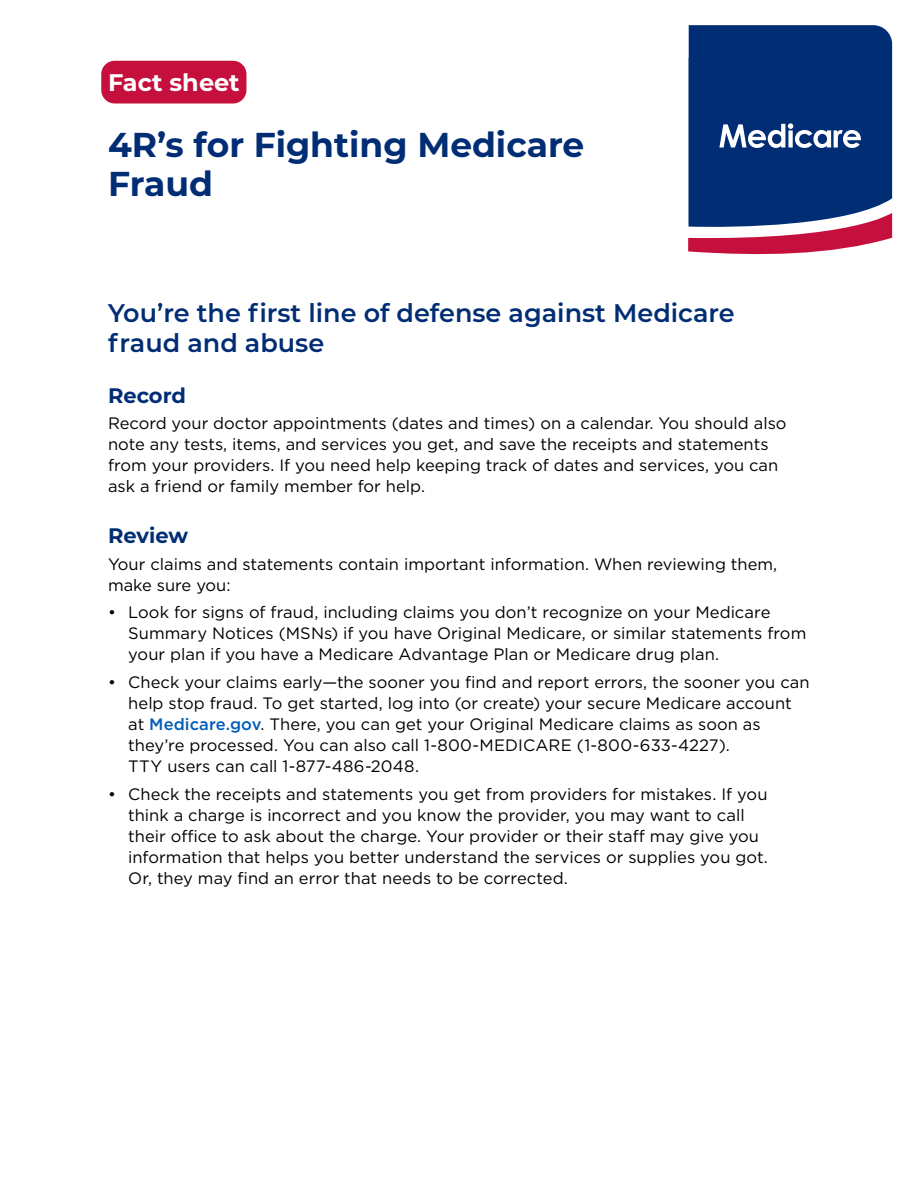
<style>
.page{position:relative;width:918px;height:1188px;background:#fff}
.page>*{position:absolute;margin:0;border:0;box-sizing:border-box;transform-origin:0 0}
.t1{font:700 34.5px/39px "Montserrat";color:#002d74}
.Subhead{font:600 25.5px/30px "Montserrat";color:#002d74}
.fact_sheet{font:700 24px "Montserrat";color:#fff}
.t2{font:700 21px "Montserrat";color:#002d74}
.text_before_bullet{font:16.5px/21px "Gotham";color:#000}
.s1{font-weight:500;color:#005cb9}
</style>
<div class="page">
<div style="left:101px;top:61px;width:145px;height:43px;background:#c50f3c;border-radius:14px"></div>
<svg style="left:688px;top:25px;width:204px;height:230px;background:#2b417e"></svg>
<h1 class="fact_sheet" style="left:108px;top:65px;width:133px">Fact sheet</h1>
<h1 class="t1" style="left:108px;top:123px;width:478px">4R’s for Fighting Medicare<br>Fraud</h1>
<h2 class="Subhead" style="left:108px;top:297px;width:628px">You’re the first line of defense against Medicare fraud and abuse</h2>
<h2 class="t2" style="left:108px;top:380px;width:80px">Record</h2>
<p class="text_before_bullet" style="left:108px;top:413px;width:680px">Record your doctor appointments (dates and times) on a calendar. You should also note any tests, items, and services you get, and save the receipts and statements from your providers. If you need help keeping track of dates and services, you can ask a friend or family member for help.</p>
<h2 class="t2" style="left:108px;top:521px;width:82px">Review</h2>
<p class="text_before_bullet" style="left:108px;top:553px;width:671px">Your claims and statements contain important information. When reviewing them, make sure you:</p>
<p class="text_before_bullet" style="left:128px;top:602px;width:680px;text-indent:-20px">• Look for signs of fraud, including claims you don’t recognize on your Medicare<br>Summary Notices (MSNs) if you have Original Medicare, or similar statements from your plan if you have a Medicare Advantage Plan or Medicare drug plan.</p>
<p class="text_before_bullet" style="left:128px;top:672px;width:683px;text-indent:-20px">• Check your claims early—the sooner you find and report errors, the sooner you can help stop fraud. To get started, log into (or create) your secure Medicare account at <span class="s1">Medicare.gov</span>. There, you can get your Original Medicare claims as soon as they’re processed. You can also call 1-800-MEDICARE (1-800-633-4227).<br>TTY users can call 1-877-486-2048.</p>
<p class="text_before_bullet" style="left:128px;top:783px;width:641px;text-indent:-20px">• Check the receipts and statements you get from providers for mistakes. If you think a charge is incorrect and you know the provider, you may want to call their office to ask about the charge. Your provider or their staff may give you information that helps you better understand the services or supplies you got.<br>Or, they may find an error that needs to be corrected.</p>
</div>
